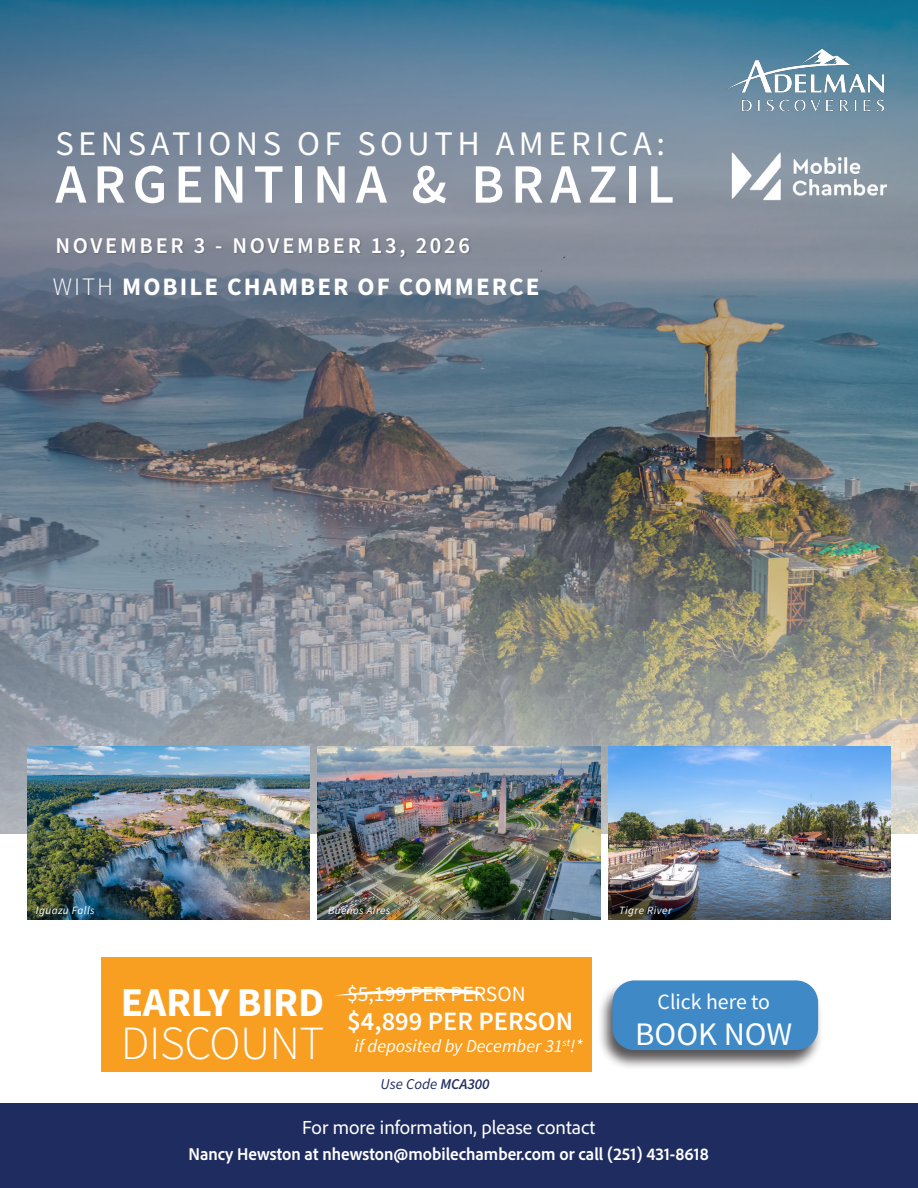
<style>
.page{position:relative;width:918px;height:1188px;background:#fff}
.page>*{position:absolute;margin:0;border:0;box-sizing:border-box;transform-origin:0 0}
.t1{font:600 55.5px "Source Sans Pro";letter-spacing:.12em;color:#fff}
.t2{font:300 47.55px "Source Sans Pro";letter-spacing:-.01em;color:#fff}
.t3{font:700 40.95px "Source Sans Pro";letter-spacing:-.01em;color:#fff}
.t4{font:34.5px "Source Sans Pro";letter-spacing:.13em;color:#fff}
.Body{font:32.85px "Source Sans Pro";color:#fff}
.t5{font:600 26.55px "Source Sans Pro";color:#fff}
.t6{font:700 25.05px "Source Sans Pro";letter-spacing:.08em;color:#fff}
.t7{font:600 22.5px "Source Sans Pro";letter-spacing:.12em;color:#fff}
.Body-2{font:21.75px "Source Sans Pro";color:#fff}
.t8{font:21.6px "Source Sans Pro";color:#fff}
.t9{font:19.65px "Adobe Clean";color:#fff}
.t10{font:italic 18.15px "Source Sans Pro";color:#fff}
.t11{font:700 semi-condensed 18px "Adobe Clean";color:#fff}
.t12{font:italic 15px "Source Sans Pro";color:#1f2c60}
.t13{font:italic 11.1px "Source Sans Pro";letter-spacing:.04em;color:#fff}
.s1{font-weight:300}
.s2{font-weight:600}
</style>
<div class="page">
<img style="left:0;top:0;width:918px;height:833px">
<img style="left:27px;top:747px;width:282px;height:173px">
<img style="left:723px;top:136px;width:175px;height:122px">
<img style="left:318px;top:747px;width:282px;height:173px">
<img style="left:608px;top:747px;width:283px;height:173px">
<img style="left:723px;top:42px;width:168px;height:79px">
<div style="left:57px;top:237px;width:415px;height:22px;background:#231f20;opacity:.27"></div>
<div style="left:0;top:1103px;width:918px;height:85px;background:#1f2c60"></div>
<div style="left:598px;top:981px;width:226px;height:89px;background:#231f20;opacity:.75"></div>
<div style="left:612px;top:980px;width:206px;height:70px;background:#3f89c6;border-radius:22px"></div>
<div style="left:101px;top:957px;width:490px;height:114px;background:#f89e20"></div>
<svg style="left:335px;top:988px;width:146px;height:8px"></svg>
<p class="t4" style="left:55px;top:121px;width:611px">SENSATIONS OF SOUTH AMERICA:</p>
<p class="t1" style="left:55px;top:148px;width:620px">ARGENTINA &amp; BRAZIL</p>
<p class="t7" style="left:55px;top:230px;width:416px">NOVEMBER 3 - NOVEMBER 13, 2026</p>
<p class="t6" style="left:53px;top:270px;width:488px"><span class="s1">WITH</span> MOBILE CHAMBER OF COMMERCE</p>
<p class="t13" style="left:36px;top:903px;width:60px">Iguazu Falls</p>
<p class="t13" style="left:328px;top:903px;width:64px">Buenos Aires</p>
<p class="t13" style="left:619px;top:903px;width:54px">Tigre River</p>
<p class="t3" style="left:121px;top:975px;width:205px">EARLY BIRD</p>
<p class="t2" style="left:121px;top:1014px;width:205px">DISCOUNT</p>
<p class="t8" style="left:347px;top:980px;width:180px">$5,199 PER PERSON</p>
<p class="t5" style="left:347px;top:1004px;width:227px">$4,899 PER PERSON</p>
<p class="t10" style="left:355px;top:1035px;width:230px">if deposited by December 31<sup>st</sup>!*</p>
<p class="t12" style="left:381px;top:1074px;width:111px">Use Code <span class="s2">MCA300</span></p>
<p class="Body-2" style="left:658px;top:988px;width:114px">Click here to</p>
<p class="Body" style="left:635px;top:1013px;width:159px">BOOK NOW</p>
<p class="t9" style="left:302px;top:1115px;width:295px">For more information, please contact</p>
<p class="t11" style="left:188px;top:1143px;width:522px">Nancy Hewston at nhewston@mobilechamber.com or call (251) 431-8618</p>
</div>
